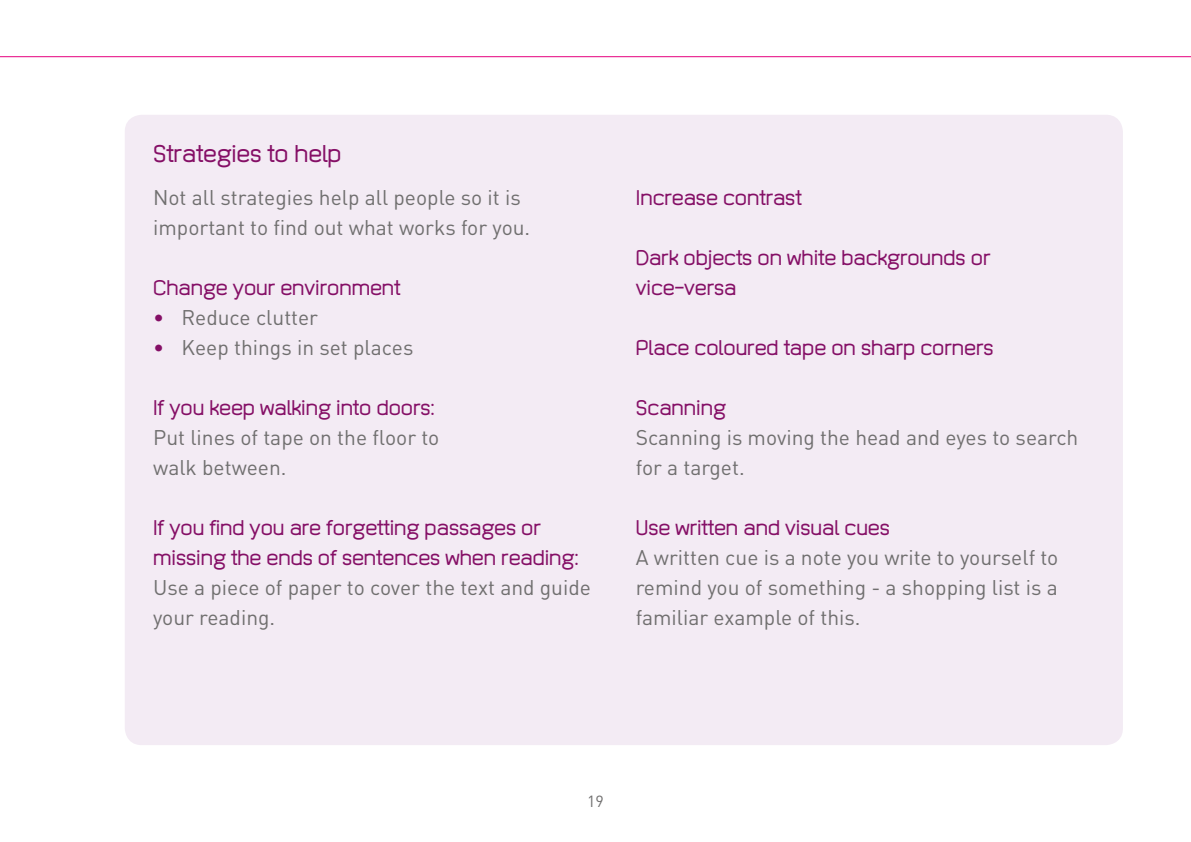
<style>
.page{position:relative;width:1191px;height:842px;background:#fff}
.page>*{position:absolute;margin:0;border:0;box-sizing:border-box;transform-origin:0 0}
.t1{font:24px "Quizma";color:#850f66}
.t2{font:21px/30px "DIN Pro";color:#706f6f}
.t3{font:21px/30px "Quizma";color:#850f66}
.t4{font:16px "DIN Pro";color:#706f6f}
.s1{color:#850f66}
</style>
<div class="page">
<div style="left:125px;top:115px;width:998px;height:630px;background:#f3ebf4;border-radius:17px"></div>
<svg style="left:0;top:56px;width:1191px;height:2px;background:#f27fbe"></svg>
<p class="t1" style="left:153px;top:139px;width:190px">Strategies to help</p>
<p class="t2" style="left:153px;top:182px;width:379px">Not all strategies help all people so it is important to find out what works for you.</p>
<p class="t3" style="left:153px;top:273px;width:249px">Change your environment</p>
<p class="t2" style="left:153px;top:302px;width:166px"><span class="s1">•</span> Reduce clutter</p>
<p class="t2" style="left:153px;top:332px;width:262px"><span class="s1">•</span> Keep things in set places</p>
<p class="t3" style="left:153px;top:393px;width:283px">If you keep walking into doors:</p>
<p class="t2" style="left:153px;top:422px;width:288px">Put lines of tape on the floor to walk between.</p>
<p class="t3" style="left:153px;top:513px;width:427px">If you find you are forgetting passages or missing the ends of sentences when reading:</p>
<p class="t2" style="left:153px;top:572px;width:439px">Use a piece of paper to cover the text and guide your reading.</p>
<p class="t3" style="left:636px;top:183px;width:167px">Increase contrast</p>
<p class="t3" style="left:636px;top:243px;width:356px">Dark objects on white backgrounds or vice-versa</p>
<p class="t3" style="left:636px;top:333px;width:359px">Place coloured tape on sharp corners</p>
<p class="t3" style="left:636px;top:393px;width:91px">Scanning</p>
<p class="t2" style="left:636px;top:422px;width:444px">Scanning is moving the head and eyes to search for a target.</p>
<p class="t3" style="left:636px;top:513px;width:255px">Use written and visual cues</p>
<p class="t2" style="left:636px;top:542px;width:424px;text-align:justify">A written cue is a note you write to yourself to remind you of something - a shopping list is a familiar example of this.</p>
<p class="t4" style="left:587px;top:791px;width:18px">19</p>
</div>
